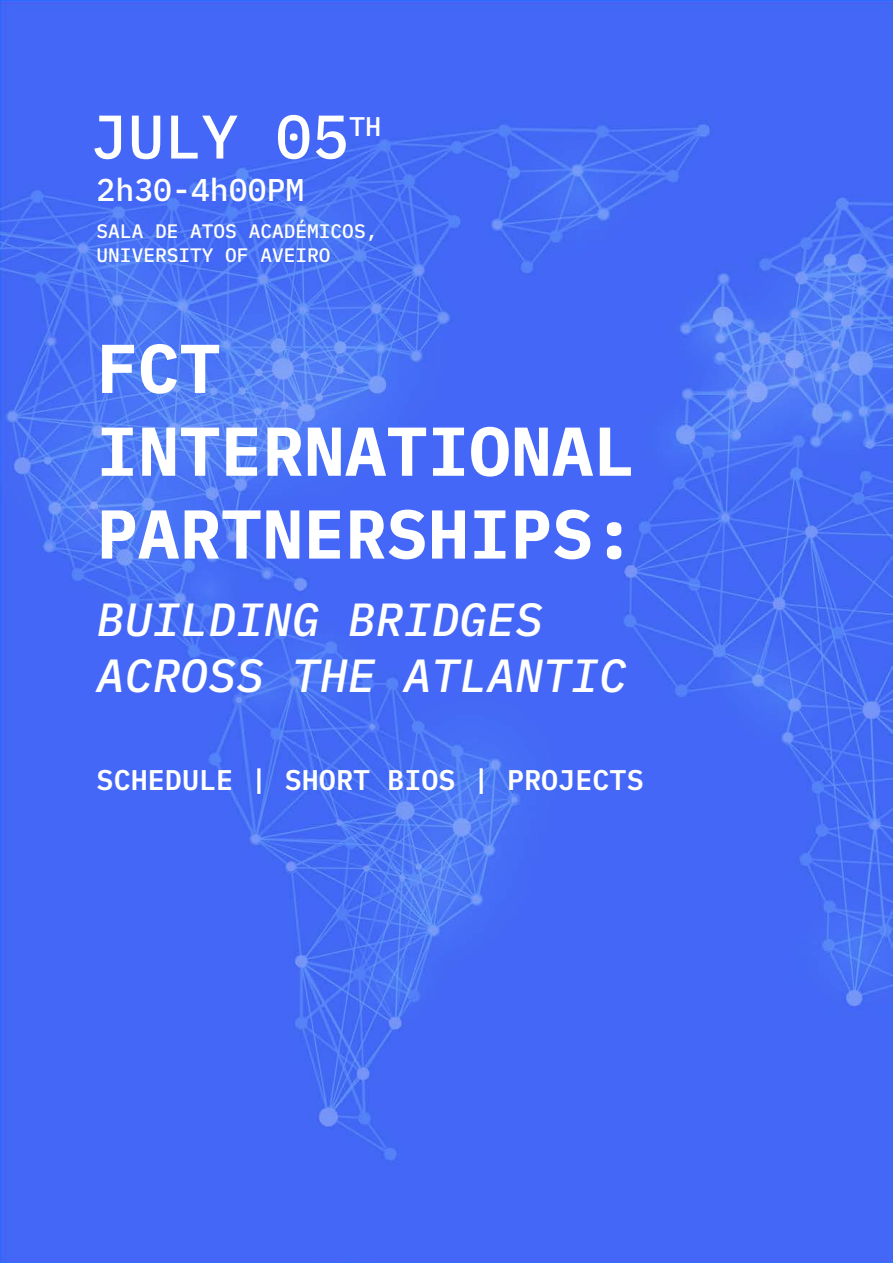
<style>
.page{position:relative;width:893px;height:1263px;background:#fff}
.page>*{position:absolute;margin:0;border:0;box-sizing:border-box;transform-origin:0 0}
.t1{font:700 69px/82.8px "IBM Plex Mono";color:#fff}
.t2{font:500 61.5px "IBM Plex Mono";color:#fff}
.t3{font:italic 500 46.5px/55.8px "IBM Plex Mono";color:#fff}
.t4{font:500 31.5px "IBM Plex Mono";color:#fff}
.t5{font:600 28.5px "IBM Plex Mono";color:#fff}
.t6{font:500 27px "IBM Plex Mono";color:#fff}
.t7{font:500 19.5px/23.4px "IBM Plex Mono";color:#fff}
</style>
<div class="page">
<img style="left:0;top:0;width:893px;height:1263px">
<h2 class="t2" style="left:91px;top:89px;width:260px">JULY 05</h2>
<h3 class="t6" style="left:349px;top:105px;width:34px">TH</h3>
<h3 class="t4" style="left:97px;top:165px;width:209px">2h30-4h00PM</h3>
<p class="t7" style="left:97px;top:218px;width:282px">SALA DE ATOS ACADÉMICOS,<br>UNIVERSITY OF AVEIRO</p>
<h1 class="t1" style="left:97px;top:321px;width:540px">FCT<br>INTERNATIONAL<br>PARTNERSHIPS:</h1>
<h3 class="t3" style="left:97px;top:588px;width:532px">BUILDING BRIDGES<br>ACROSS THE ATLANTIC</h3>
<h3 class="t5" style="left:97px;top:758px;width:549px">SCHEDULE | SHORT BIOS | PROJECTS</h3>
</div>
